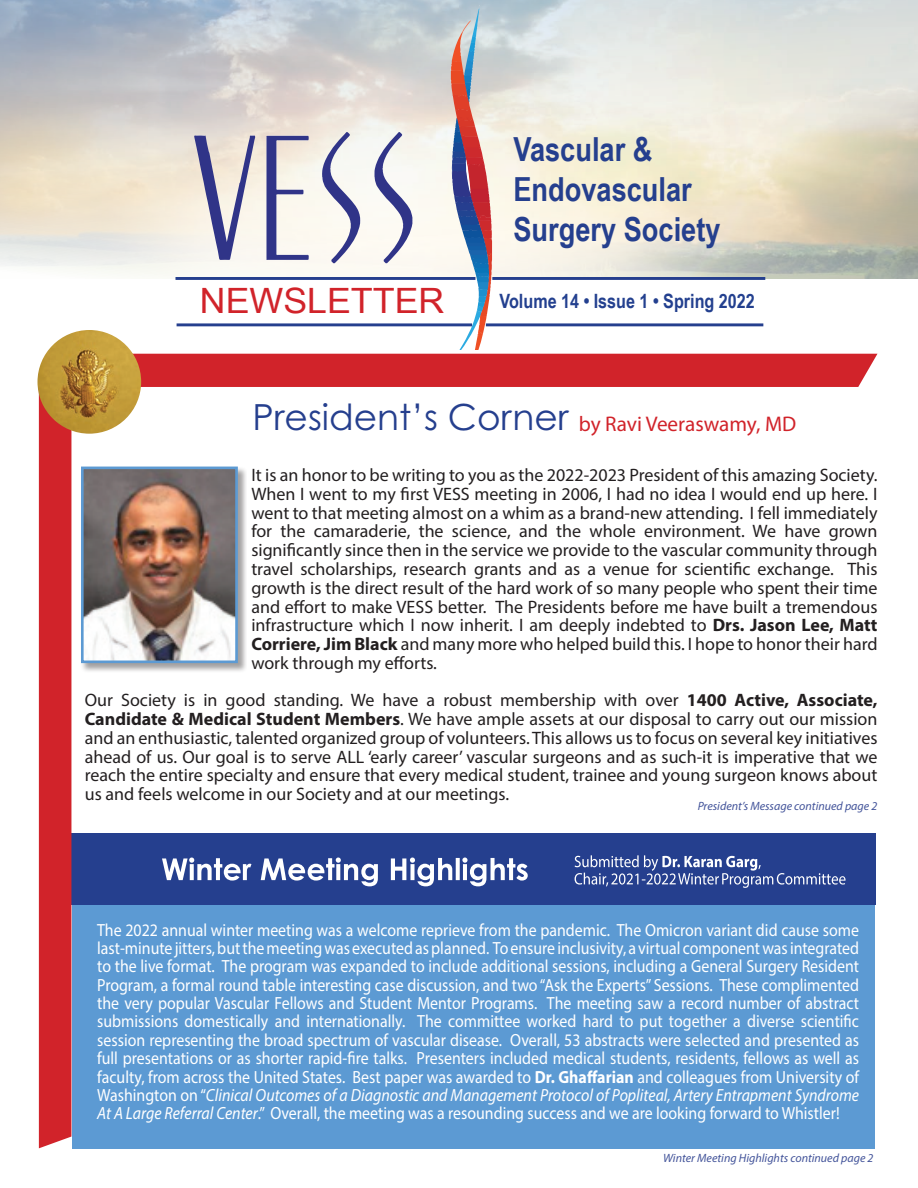
<style>
.page{position:relative;width:918px;height:1188px;background:#fff}
.page>*{position:absolute;margin:0;border:0;box-sizing:border-box;transform-origin:0 0}
.t1{font:36px "Century Gothic Pro";color:#253f8e}
.t2{font:34.95px "Arial Narrow";color:#d1232a;scale:1.25 1}
.t3{font:700 33.15px/39.8px "Arial Narrow";color:#253f8e}
.t4{font:21.3px "Myriad Pro";color:#d1232a}
.t5{font:700 19.65px "Arial Narrow";color:#23408f}
.t6{font:18px/18.8px "Myriad Pro";color:#231f20;text-align:justify}
.t7{font:17.7px/18.5px "Myriad Pro";color:#fff;text-align:justify;scale:.9 1}
.t8{font:italic 12px "Myriad Pro";color:#43549a}
.s1{font-weight:700}
.s2{font-style:italic}
</style>
<div class="page">
<div style="left:73px;top:882px;width:802px;height:266px;background:#5c9ad3"></div>
<div style="left:72px;top:834px;width:804px;height:71px;background:#253f8e"></div>
<div style="left:39px;top:395px;width:32px;height:753px;background:#d1232a"></div>
<svg style="left:0;top:0;width:918px;height:277px;background:#cdcdc8"></svg>
<svg style="left:118px;top:5px;width:760px;height:382px"></svg>
<img style="left:38px;top:330px;width:103px;height:104px;border-radius:52px">
<div style="left:80px;top:466px;width:167px;height:207px;background:#231f20;opacity:.42"></div>
<img style="left:85px;top:471px;width:149px;height:188px">
<div style="left:81px;top:467px;width:157px;height:196px;border:3px solid #5c9ad3"></div>
<svg style="left:162px;top:858px;width:366px;height:28px"></svg>
<svg style="left:575px;top:855px;width:271px;height:33px"></svg>
<h3 class="t3" style="left:513px;top:128px;width:209px">Vascular &amp;<br>Endovascular<br>Surgery Society</h3>
<h2 class="t2" style="left:200px;top:275px;width:197px">NEWSLETTER</h2>
<p class="t5" style="left:500px;top:286px;width:257px">Volume 14 • Issue 1 • Spring 2022</p>
<h1 class="t1" style="left:253px;top:395px;width:318px">President’s Corner</h1>
<p class="t4" style="left:579px;top:410px;width:219px">by Ravi Veeraswamy, MD</p>
<p class="t6" style="left:251px;top:466px;width:628px">It is an honor to be writing to you as the 2022-2023 President of this amazing Society.<br>When I went to my first VESS meeting in 2006, I had no idea I would end up here. I went to that meeting almost on a whim as a brand-new attending. I fell immediately for the camaraderie, the science, and the whole environment. We have grown significantly since then in the service we provide to the vascular community through travel scholarships, research grants and as a venue for scientific exchange. This growth is the direct result of the hard work of so many people who spent their time and effort to make VESS better. The Presidents before me have built a tremendous infrastructure which I now inherit. I am deeply indebted to <span class="s1">Drs. Jason Lee, Matt Corriere, Jim Black</span> and many more who helped build this. I hope to honor their hard work through my efforts.</p>
<p class="t6" style="left:85px;top:691px;width:794px">Our Society is in good standing. We have a robust membership with over <span class="s1">1400 Active, Associate, Candidate &amp; Medical Student Members</span>. We have ample assets at our disposal to carry out our mission and an enthusiastic, talented organized group of volunteers. This allows us to focus on several key initiatives ahead of us. Our goal is to serve ALL ‘early career’ vascular surgeons and as such-it is imperative that we reach the entire specialty and ensure that every medical student, trainee and young surgeon knows about us and feels welcome in our Society and at our meetings.</p>
<p class="t8" style="left:698px;top:799px;width:181px">President’s Message continued page 2</p>
<p class="t7" style="left:97px;top:920px;width:848px">The 2022 annual winter meeting was a welcome reprieve from the pandemic. The Omicron variant did cause some last-minute jitters, but the meeting was executed as planned. To ensure inclusivity, a virtual component was integrated to the live format. The program was expanded to include additional sessions, including a General Surgery Resident Program, a formal round table interesting case discussion, and two “Ask the Experts” Sessions. These complimented the very popular Vascular Fellows and Student Mentor Programs. The meeting saw a record number of abstract submissions domestically and internationally. The committee worked hard to put together a diverse scientific session representing the broad spectrum of vascular disease. Overall, 53 abstracts were selected and presented as full presentations or as shorter rapid-fire talks. Presenters included medical students, residents, fellows as well as faculty, from across the United States. Best paper was awarded to <span class="s1">Dr. Ghaffarian</span> and colleagues from University of Washington on “<span class="s2">Clinical Outcomes of a Diagnostic and Management Protocol of Popliteal, Artery Entrapment Syndrome At A Large Referral Center</span>.” Overall, the meeting was a resounding success and we are looking forward to Whistler!</p>
<p class="t8" style="left:663px;top:1151px;width:212px">Winter Meeting Highlights continued page 2</p>
</div>
